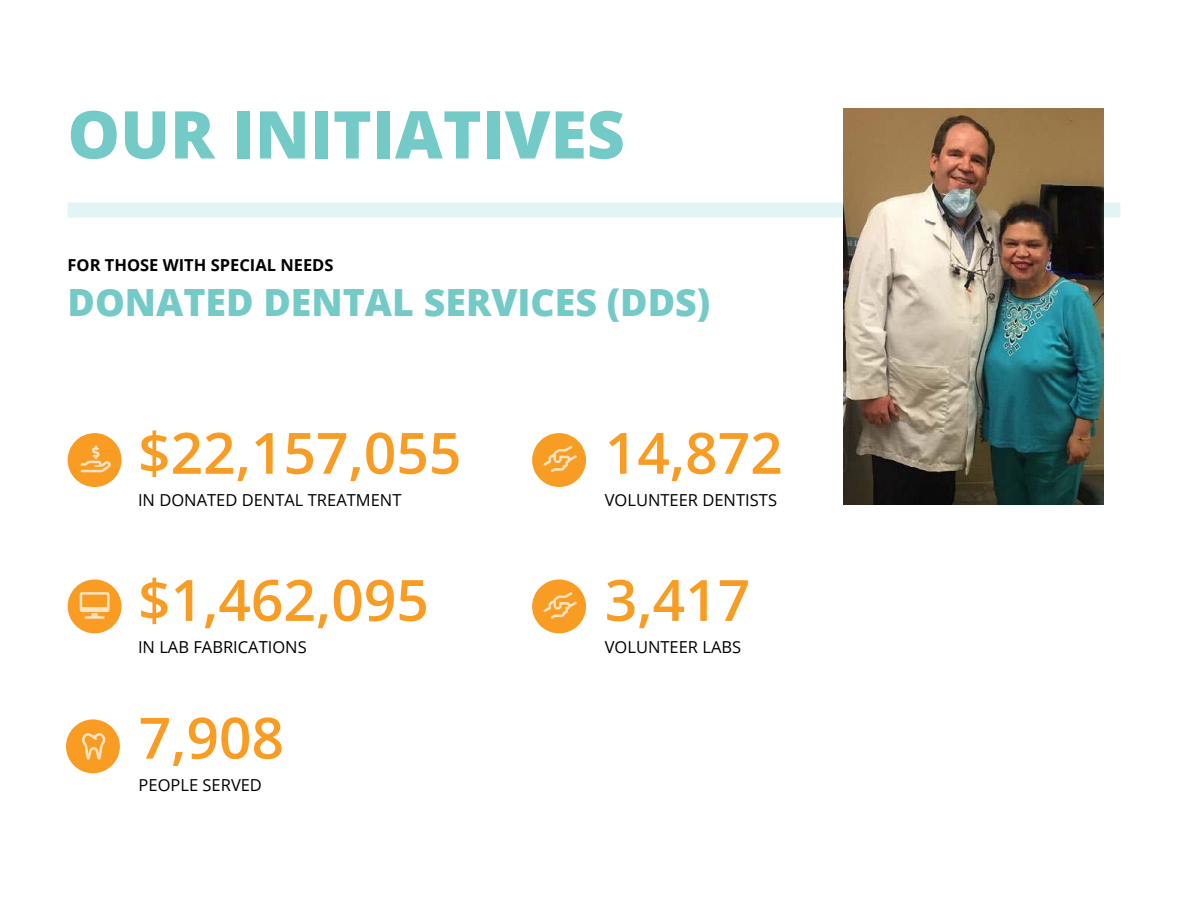
<style>
.page{position:relative;width:1188px;height:918px;background:#fff}
.page>*{position:absolute;margin:0;border:0;box-sizing:border-box;transform-origin:0 0}
.t1{font:800 66px "Open Sans";color:#74cac7}
.t2{font:600 57px "Open Sans";color:#f89c24}
.t3{font:800 37.5px "Open Sans";color:#74cac7}
.t4{font:16.5px "Open Sans";color:#000}
.t5{font:700 16.5px "Open Sans";color:#000}
</style>
<div class="page">
<div style="left:68px;top:433px;width:54px;height:54px;background:#f89c24;border-radius:50%"></div>
<div style="left:68px;top:579px;width:54px;height:54px;background:#f89c24;border-radius:50%"></div>
<div style="left:532px;top:433px;width:54px;height:54px;background:#f89c24;border-radius:50%"></div>
<div style="left:66px;top:719px;width:54px;height:54px;background:#f89c24;border-radius:50%"></div>
<div style="left:532px;top:579px;width:54px;height:54px;background:#f89c24;border-radius:50%"></div>
<svg style="left:81px;top:446px;width:30px;height:26px"></svg>
<svg style="left:80px;top:592px;width:30px;height:27px"></svg>
<svg style="left:82px;top:733px;width:23px;height:27px"></svg>
<svg style="left:544px;top:446px;width:33px;height:26px"></svg>
<svg style="left:544px;top:592px;width:33px;height:27px"></svg>
<div style="left:68px;top:202px;width:1053px;height:15px;background:#e3f4f4"></div>
<img style="left:844px;top:108px;width:260px;height:396px">
<h1 class="t1" style="left:68px;top:110px;width:559px">OUR INITIATIVES</h1>
<p class="t5" style="left:68px;top:258px;width:268px">FOR THOSE WITH SPECIAL NEEDS</p>
<h3 class="t3" style="left:68px;top:288px;width:644px">DONATED DENTAL SERVICES (DDS)</h3>
<h2 class="t2" style="left:138px;top:430px;width:325px">$22,157,055</h2>
<p class="t4" style="left:138px;top:493px;width:265px">IN DONATED DENTAL TREATMENT</p>
<h2 class="t2" style="left:138px;top:577px;width:292px">$1,462,095</h2>
<p class="t4" style="left:138px;top:640px;width:170px">IN LAB FABRICATIONS</p>
<h2 class="t2" style="left:139px;top:715px;width:147px">7,908</h2>
<p class="t4" style="left:139px;top:778px;width:125px">PEOPLE SERVED</p>
<h2 class="t2" style="left:605px;top:430px;width:179px">14,872</h2>
<p class="t4" style="left:605px;top:493px;width:174px">VOLUNTEER DENTISTS</p>
<h2 class="t2" style="left:605px;top:577px;width:147px">3,417</h2>
<p class="t4" style="left:605px;top:640px;width:138px">VOLUNTEER LABS</p>
</div>
